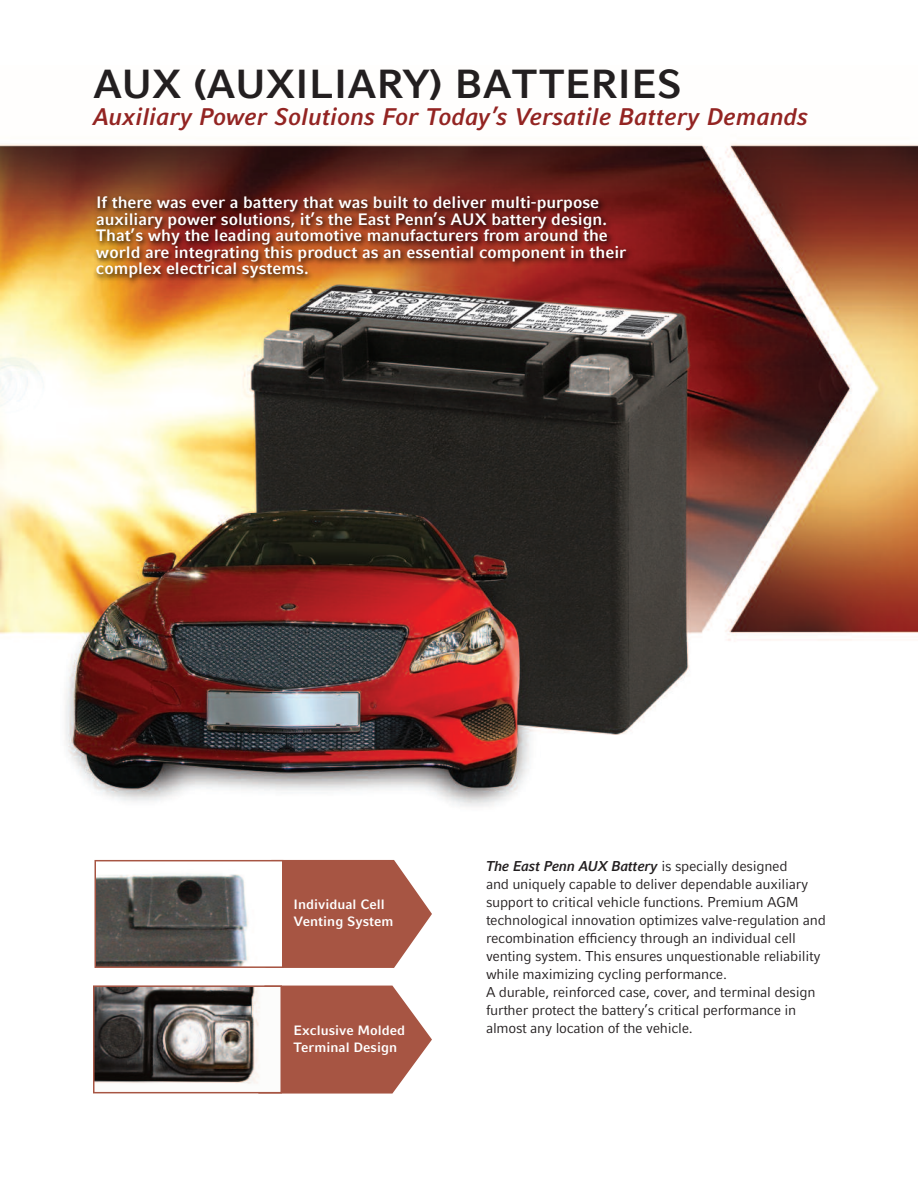
<style>
.page{position:relative;width:918px;height:1188px;background:#fff}
.page>*{position:absolute;margin:0;border:0;box-sizing:border-box;transform-origin:0 0}
.t1{font:700 40.5px "Compatil Fact LT Pro";color:#231f20}
.t2{font:italic 700 24px "Compatil Fact LT Pro";color:#932422}
.t3{font:700 16.5px/16.5px "Compatil Fact LT Pro";color:#fff}
.t4{font:14.25px/18px "Compatil Fact LT Pro";letter-spacing:-.02em;color:#231f20}
.t5{font:700 13.5px/16.5px "Compatil Fact LT Pro";color:#fff}
.s1{font-weight:700;font-style:italic}
</style>
<div class="page">
<svg style="left:258px;top:986px;width:174px;height:108px;background:#b26b5b"></svg>
<svg style="left:284px;top:860px;width:148px;height:108px;background:#b26a5b"></svg>
<img style="left:0;top:144px;width:918px;height:663px">
<img style="left:84px;top:188px;width:573px;height:131px">
<img style="left:97px;top:873px;width:152px;height:92px">
<div style="left:94px;top:860px;width:190px;height:108px;border:2px solid #a75543"></div>
<img style="left:96px;top:988px;width:183px;height:102px">
<div style="left:93px;top:985px;width:189px;height:108px;border:2px solid #a75543"></div>
<h1 class="t1" style="left:93px;top:69px;width:590px">AUX (AUXILIARY) BATTERIES</h1>
<h2 class="t2" style="left:93px;top:108px;width:717px">Auxiliary Power Solutions For Today’s Versatile Battery Demands</h2>
<p class="t3" style="left:96px;top:196px;width:532px">If there was ever a battery that was built to deliver multi-purpose auxiliary power solutions, it’s the East Penn’s AUX battery design.<br>That’s why the leading automotive manufacturers from around the world are integrating this product as an essential component in their complex electrical systems.</p>
<p class="t5" style="left:294px;top:898px;width:101px">Individual Cell<br>Venting System</p>
<p class="t5" style="left:294px;top:1024px;width:113px">Exclusive Molded<br>Terminal Design</p>
<p class="t4" style="left:486px;top:859px;width:341px"><span class="s1">The East Penn AUX Battery</span> is specially designed<br>and uniquely capable to deliver dependable auxiliary support to critical vehicle functions. Premium AGM technological innovation optimizes valve-regulation and recombination efficiency through an individual cell venting system. This ensures unquestionable reliability while maximizing cycling performance.<br>A durable, reinforced case, cover, and terminal design further protect the battery’s critical performance in almost any location of the vehicle.</p>
</div>
